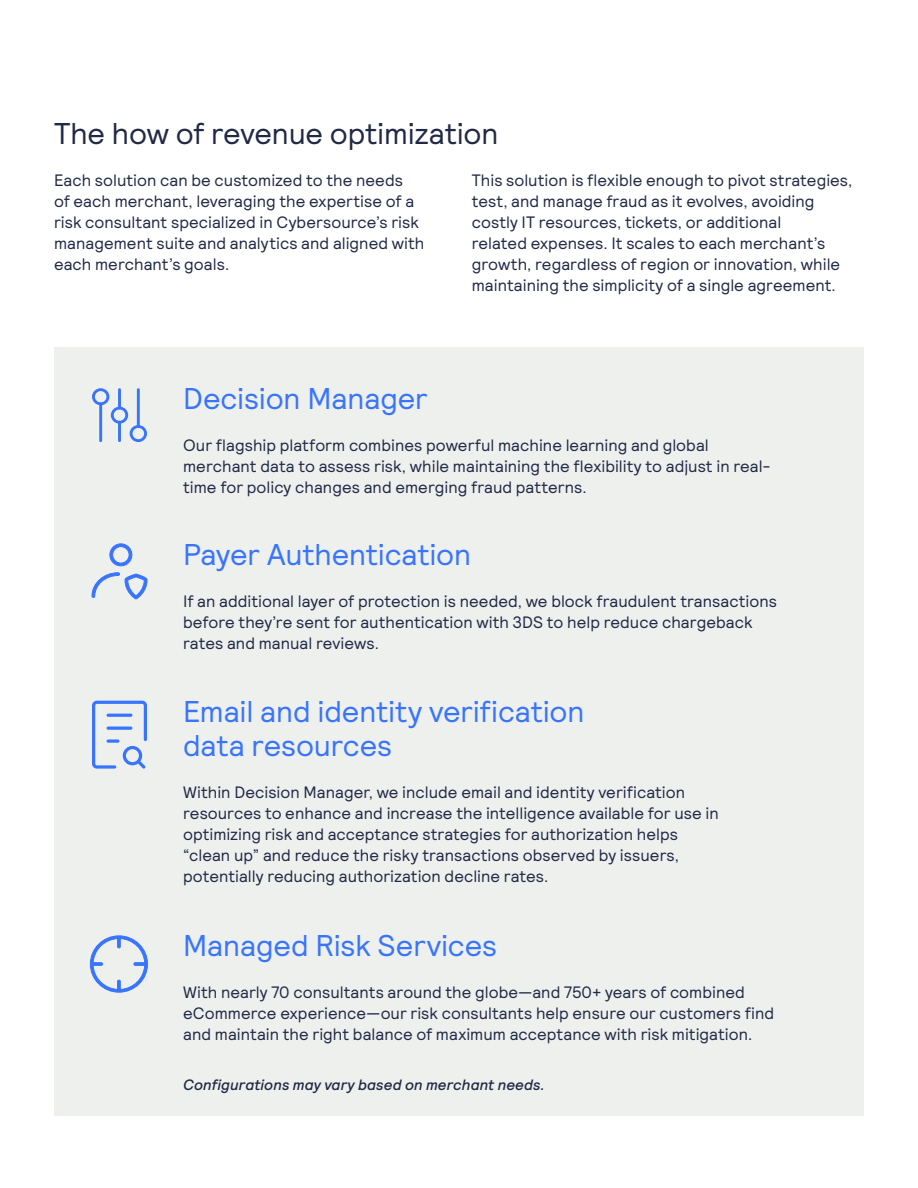
<style>
.page{position:relative;width:918px;height:1188px;background:#fff}
.page>*{position:absolute;margin:0;border:0;box-sizing:border-box;transform-origin:0 0}
.t1{font:30px/34.5px "Relative Pro";letter-spacing:-.005em;color:#3874fd}
.t2{font:30px "Relative Pro";letter-spacing:-.01em;color:#212945}
.body{font:16.5px/21px "Relative Pro";color:#212945}
.body-2{font:italic 500 15px "Relative Pro";letter-spacing:.01em;color:#212945}
</style>
<div class="page">
<div style="left:54px;top:348px;width:810px;height:768px;background:#eef0ee"></div>
<svg style="left:92px;top:388px;width:55px;height:54px"></svg>
<svg style="left:91px;top:543px;width:57px;height:57px"></svg>
<svg style="left:92px;top:701px;width:55px;height:68px"></svg>
<svg style="left:90px;top:935px;width:58px;height:58px"></svg>
<h2 class="t2" style="left:54px;top:116px;width:446px">The how of revenue optimization</h2>
<p class="body" style="left:54px;top:169px;width:372px">Each solution can be customized to the needs<br>of each merchant, leveraging the expertise of a risk consultant specialized in Cybersource’s risk management suite and analytics and aligned with each merchant’s goals.</p>
<p class="body" style="left:472px;top:169px;width:382px">This solution is flexible enough to pivot strategies, test, and manage fraud as it evolves, avoiding costly IT resources, tickets, or additional<br>related expenses. It scales to each merchant’s growth, regardless of region or innovation, while maintaining the simplicity of a single agreement.</p>
<p class="t1" style="left:183px;top:382px;width:246px">Decision Manager</p>
<p class="body" style="left:183px;top:435px;width:589px">Our flagship platform combines powerful machine learning and global merchant data to assess risk, while maintaining the flexibility to adjust in real&shy;time for policy changes and emerging fraud patterns.</p>
<p class="t1" style="left:183px;top:537px;width:290px">Payer Authentication</p>
<p class="body" style="left:183px;top:591px;width:595px">If an additional layer of protection is needed, we block fraudulent transactions before they’re sent for authentication with 3DS to help reduce chargeback rates and manual reviews.</p>
<p class="t1" style="left:183px;top:694px;width:403px">Email and identity verification data resources</p>
<p class="body" style="left:183px;top:782px;width:537px">Within Decision Manager, we include email and identity verification resources to enhance and increase the intelligence available for use in optimizing risk and acceptance strategies for authorization helps “clean up” and reduce the risky transactions observed by issuers, potentially reducing authorization decline rates.</p>
<p class="t1" style="left:183px;top:929px;width:316px">Managed Risk Services</p>
<p class="body" style="left:183px;top:982px;width:593px">With nearly 70 consultants around the globe—and 750+ years of combined eCommerce experience—our risk consultants help ensure our customers find and maintain the right balance of maximum acceptance with risk mitigation.</p>
<p class="body-2" style="left:183px;top:1076px;width:363px">Configurations may vary based on merchant needs.</p>
</div>
